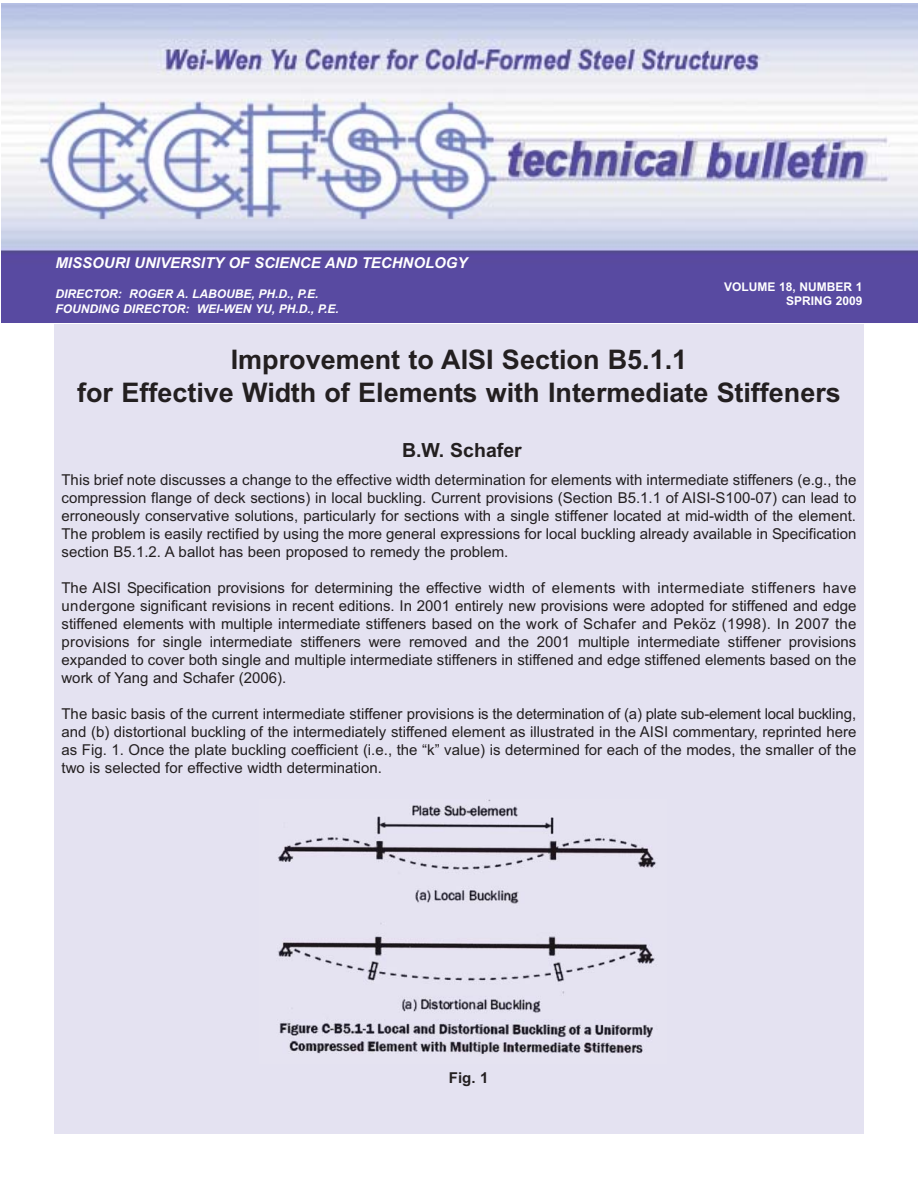
<style>
.page{position:relative;width:918px;height:1188px;background:#fff}
.page>*{position:absolute;margin:0;border:0;box-sizing:border-box;transform-origin:0 0}
.t1{font:700 27px/32.4px "Arial";color:#231f20;text-align:center}
.t2{font:700 19.5px "Arial";color:#231f20}
.t3{font:15px/18px "Arial";color:#231f20;text-align:justify}
.t4{font:italic 700 15px "Arial";color:#fff}
.t5{font:700 15px "Arial";color:#231f20}
.t6{font:italic 700 12px/14.4px "Arial";color:#fff}
.t7{font:700 12px/14.4px "Arial";color:#fff;text-align:right}
</style>
<div class="page">
<img style="left:2px;top:3px;width:916px;height:319px">
<div style="left:54px;top:324px;width:810px;height:810px;background:#e4e2f1"></div>
<img style="left:278px;top:800px;width:378px;height:254px">
<p class="t4" style="left:56px;top:254px;width:414px">MISSOURI UNIVERSITY OF SCIENCE AND TECHNOLOGY</p>
<p class="t6" style="left:56px;top:287px;width:285px">DIRECTOR: ROGER A. LABOUBE, PH.D., P.E.<br>FOUNDING DIRECTOR: WEI-WEN YU, PH.D., P.E.</p>
<p class="t7" style="left:724px;top:281px;width:140px">VOLUME 18, NUMBER 1<br>SPRING 2009</p>
<h1 class="t1" style="left:77px;top:346px;width:765px">Improvement to AISI Section B5.1.1<br>for Effective Width of Elements with Intermediate Stiffeners</h1>
<h2 class="t2" style="left:402px;top:443px;width:121px">B.W. Schafer</h2>
<p class="t3" style="left:62px;top:472px;width:796px">This brief note discusses a change to the effective width determination for elements with intermediate stiffeners (e.g., the compression flange of deck sections) in local buckling. Current provisions (Section B5.1.1 of AISI-S100-07) can lead to erroneously conservative solutions, particularly for sections with a single stiffener located at mid-width of the element.<br>The problem is easily rectified by using the more general expressions for local buckling already available in Specification section B5.1.2. A ballot has been proposed to remedy the problem.</p>
<p class="t3" style="left:62px;top:580px;width:796px">The AISI Specification provisions for determining the effective width of elements with intermediate stiffeners have undergone significant revisions in recent editions. In 2001 entirely new provisions were adopted for stiffened and edge stiffened elements with multiple intermediate stiffeners based on the work of Schafer and Peköz (1998). In 2007 the provisions for single intermediate stiffeners were removed and the 2001 multiple intermediate stiffener provisions expanded to cover both single and multiple intermediate stiffeners in stiffened and edge stiffened elements based on the work of Yang and Schafer (2006).</p>
<p class="t3" style="left:62px;top:706px;width:796px">The basic basis of the current intermediate stiffener provisions is the determination of (a) plate sub-element local buckling, and (b) distortional buckling of the intermediately stiffened element as illustrated in the AISI commentary, reprinted here as Fig. 1. Once the plate buckling coefficient (i.e., the “k” value) is determined for each of the modes, the smaller of the two is selected for effective width determination.</p>
<p class="t5" style="left:449px;top:1073px;width:41px">Fig. 1</p>
</div>
